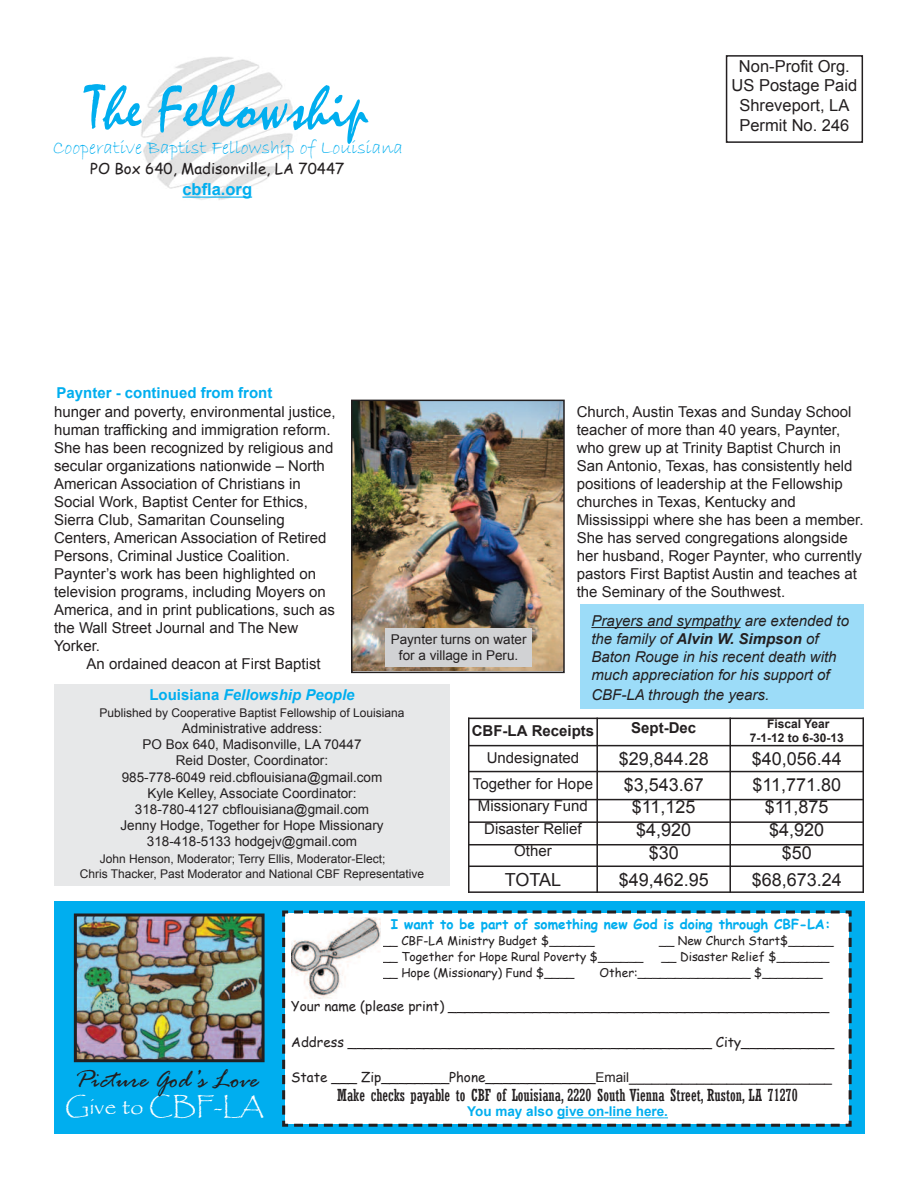
<style>
.page{position:relative;width:918px;height:1188px;background:#fff}
.page>*{position:absolute;margin:0;border:0;box-sizing:border-box;transform-origin:0 0}
.t1{font:63px "Mistral";color:#00aeef}
.t2{font:italic 27px "Rage";color:#231f20}
.t3{font:24px "Papyrus";color:#fff}
.t4{font:19.5px "Bradley Hand ITC";color:#00aeef}
.t5{font:18px "Arial";color:#231f20}
.t6{font:condensed 16.5px "Rockwell";color:#231f20}
.t7{font:16.5px/19.8px "Arial";color:#231f20;text-align:center}
.t8{font:700 16.5px "Arial";color:#00aeef}
.t9{font:15px/18px "Arial";color:#231f20}
.t10{font:italic 15px/18px "Arial";color:#231f20}
.t11{font:15px "Comic Sans MS";color:#231f20}
.t12{font:700 15px "Arial";color:#00aeef}
.t13{font:italic 700 15px "Arial";color:#00aeef}
.t14{font:700 15px "Arial";color:#231f20}
.t15{font:13.5px/16.2px "Arial";color:#231f20;text-align:center}
.t16{font:13.5px "Comic Sans MS";color:#231f20}
.t17{font:700 13.5px "Comic Sans MS";color:#00aeef}
.t18{font:700 13.5px "Arial";color:#00aeef}
.t19{font:12px "Comic Sans MS";color:#231f20}
.t20{font:12px/15.1px "Arial";color:#231f20}
.t21{font:700 12px/14.4px "Arial";color:#231f20;text-align:center}
.s1{font-weight:700}
.s2{font-style:normal}
.s3{font-family:"Arial"}
</style>
<div class="page">
<div style="left:726px;top:55px;width:137px;height:88px;border:2px solid #231f20"></div>
<hr style="left:468px;top:718px;width:2px;height:175px;background:#231f20">
<hr style="left:596px;top:718px;width:2px;height:175px;background:#231f20">
<hr style="left:729px;top:718px;width:2px;height:175px;background:#231f20">
<hr style="left:862px;top:718px;width:2px;height:175px;background:#231f20">
<hr style="left:468px;top:718px;width:396px;height:1px;background:#231f20">
<hr style="left:468px;top:745px;width:396px;height:1px;background:#231f20">
<hr style="left:468px;top:771px;width:396px;height:1px;background:#231f20">
<hr style="left:468px;top:799px;width:396px;height:1px;background:#231f20">
<hr style="left:468px;top:821px;width:396px;height:2px;background:#231f20">
<hr style="left:468px;top:844px;width:396px;height:1px;background:#231f20">
<hr style="left:468px;top:866px;width:396px;height:1px;background:#231f20">
<hr style="left:468px;top:891px;width:396px;height:2px;background:#231f20">
<div style="left:54px;top:684px;width:396px;height:202px;background:#e7e8e9"></div>
<div style="left:54px;top:902px;width:810px;height:232px;background:#00aeef"></div>
<div style="left:282px;top:910px;width:570px;height:217px;background:#fff"></div>
<img style="left:78px;top:917px;width:183px;height:141px">
<div style="left:74px;top:913px;width:191px;height:149px;border:3px solid #231f20"></div>
<div style="left:291px;top:918px;width:92px;height:81px;background:#fff"></div>
<img style="left:291px;top:918px;width:90px;height:81px">
<img style="left:141px;top:57px;width:153px;height:143px">
<hr style="left:182px;top:197px;width:70px;height:1px;background:#00aeef">
<div style="left:581px;top:604px;width:283px;height:105px;background:#9cdcf8"></div>
<hr style="left:591px;top:627px;width:150px;height:1px;background:#231f20">
<img style="left:354px;top:403px;width:208px;height:267px">
<div style="left:351px;top:400px;width:214px;height:273px;border:2px solid #231f20"></div>
<div style="left:386px;top:628px;width:146px;height:39px;background:#d1d2d4"></div>
<h1 class="t1" style="left:86px;top:81px;width:284px">The Fellowship</h1>
<h3 class="t4" style="left:53px;top:137px;width:352px">Cooperative Baptist Fellowship of Louisiana</h3>
<p class="t11" style="left:90px;top:157px;width:256px">PO Box 640, Madisonville, LA 70447</p>
<p class="t8" style="left:182px;top:180px;width:71px">cbfla.org</p>
<p class="t12" style="left:57px;top:385px;width:217px">Paynter - continued from front</p>
<p class="t7" style="left:732px;top:56px;width:127px">Non-Profit Org.<br>US Postage Paid<br>Shreveport, LA<br>Permit No. 246</p>
<p class="t9" style="left:577px;top:402px;width:288px">Church, Austin Texas and Sunday School teacher of more than 40 years, Paynter, who grew up at Trinity Baptist Church in San Antonio, Texas, has consistently held positions of leadership at the Fellowship churches in Texas, Kentucky and Mississippi where she has been a member.<br>She has served congregations alongside her husband, Roger Paynter, who currently pastors First Baptist Austin and teaches at the Seminary of the Southwest.</p>
<p class="t10" style="left:591px;top:612px;width:259px">Prayers and sympathy are extended to the family of <span class="s1">Alvin W. Simpson</span> of Baton Rouge in his recent death with much appreciation for his support of</p>
<p class="t10" style="left:591px;top:686px;width:179px">CBF-LA through the years.</p>
<p class="t9" style="left:54px;top:402px;width:283px">hunger and poverty, environmental justice, human trafficking and immigration reform.<br>She has been recognized by religious and secular organizations nationwide ‒ North American Association of Christians in Social Work, Baptist Center for Ethics, Sierra Club, Samaritan Counseling Centers, American Association of Retired Persons, Criminal Justice Coalition.<br>Paynter’s work has been highlighted on television programs, including Moyers on America, and in print publications, such as the Wall Street Journal and The New Yorker.</p>
<p class="t9" style="left:87px;top:654px;width:236px">An ordained deacon at First Baptist</p>
<p class="t15" style="left:391px;top:631px;width:137px">Paynter turns on water for a village in Peru.</p>
<p class="t13" style="left:149px;top:686px;width:207px"><span class="s2">Louisiana</span> Fellowship People</p>
<p class="t20" style="left:100px;top:705px;width:306px">Published by Cooperative Baptist Fellowship of Louisiana</p>
<p class="t15" style="left:120px;top:720px;width:265px">Administrative address:<br>PO Box 640, Madisonville, LA 70447<br>Reid Doster, Coordinator:<br>985-778-6049 reid.cbflouisiana@gmail.com Kyle Kelley, Associate Coordinator:<br>318-780-4127 cbflouisiana@gmail.com Jenny Hodge, Together for Hope Missionary 318-418-5133 hodgejv@gmail.com</p>
<p class="t20" style="left:80px;top:851px;width:346px;text-indent:20px">John Henson, Moderator; Terry Ellis, Moderator-Elect;<br>Chris Thacker, Past Moderator and National CBF Representative</p>
<p class="t17" style="left:391px;top:914px;width:441px">I want to be part of something new God is doing through CBF-LA:</p>
<p class="t19" style="left:383px;top:932px;width:213px">__ CBF-LA Ministry Budget $______</p>
<p class="t19" style="left:659px;top:932px;width:176px">__ New Church Start$______</p>
<p class="t19" style="left:383px;top:948px;width:262px">__ Together for Hope Rural Poverty $______</p>
<p class="t19" style="left:661px;top:948px;width:170px">__ Disaster Relief $_______</p>
<p class="t19" style="left:383px;top:964px;width:193px">__ Hope (Missionary) Fund $____</p>
<p class="t19" style="left:600px;top:964px;width:225px">Other:_______________ $________</p>
<p class="t16" style="left:291px;top:997px;width:540px">Your name (please print) _____________________________________________</p>
<p class="t16" style="left:291px;top:1032px;width:545px">Address ___________________________________________ City___________</p>
<p class="t16" style="left:291px;top:1067px;width:542px">State ___ Zip________Phone_____________<span class="s3">Email___________________________</span></p>
<p class="t6" style="left:337px;top:1086px;width:462px">Make checks payable to CBF of Louisiana, 2220 South Vienna Street, Ruston, LA 71270</p>
<p class="t14" style="left:472px;top:722px;width:124px">CBF-LA Receipts</p>
<p class="t14" style="left:631px;top:719px;width:67px">Sept-Dec</p>
<p class="t21" style="left:750px;top:716px;width:96px">Fiscal Year<br>7-1-12 to 6-30-13</p>
<p class="t9" style="left:487px;top:749px;width:94px">Undesignated</p>
<p class="t5" style="left:619px;top:749px;width:92px">$29,844.28</p>
<p class="t5" style="left:752px;top:749px;width:92px">$40,056.44</p>
<p class="t9" style="left:473px;top:775px;width:122px">Together for Hope</p>
<p class="t5" style="left:624px;top:775px;width:82px">$3,543.67</p>
<p class="t5" style="left:752px;top:775px;width:90px">$11,771.80</p>
<p class="t9" style="left:478px;top:797px;width:112px">Missionary Fund</p>
<p class="t5" style="left:632px;top:797px;width:65px">$11,125</p>
<p class="t5" style="left:765px;top:797px;width:65px">$11,875</p>
<p class="t9" style="left:484px;top:820px;width:99px">Disaster Relief</p>
<p class="t5" style="left:636px;top:820px;width:57px">$4,920</p>
<p class="t5" style="left:769px;top:820px;width:57px">$4,920</p>
<p class="t9" style="left:514px;top:842px;width:39px">Other</p>
<p class="t5" style="left:649px;top:842px;width:32px">$30</p>
<p class="t5" style="left:782px;top:842px;width:32px">$50</p>
<p class="t5" style="left:505px;top:870px;width:58px">TOTAL</p>
<p class="t5" style="left:619px;top:870px;width:92px">$49,462.95</p>
<p class="t5" style="left:752px;top:870px;width:92px">$68,673.24</p>
<h2 class="t2" style="left:75px;top:1065px;width:185px">Picture God’s Love</h2>
<h3 class="t3" style="left:65px;top:1092px;width:200px">Give to CBF-LA</h3>
<p class="t18" style="left:467px;top:1104px;width:202px">You may also give on-line here.</p>
</div>
